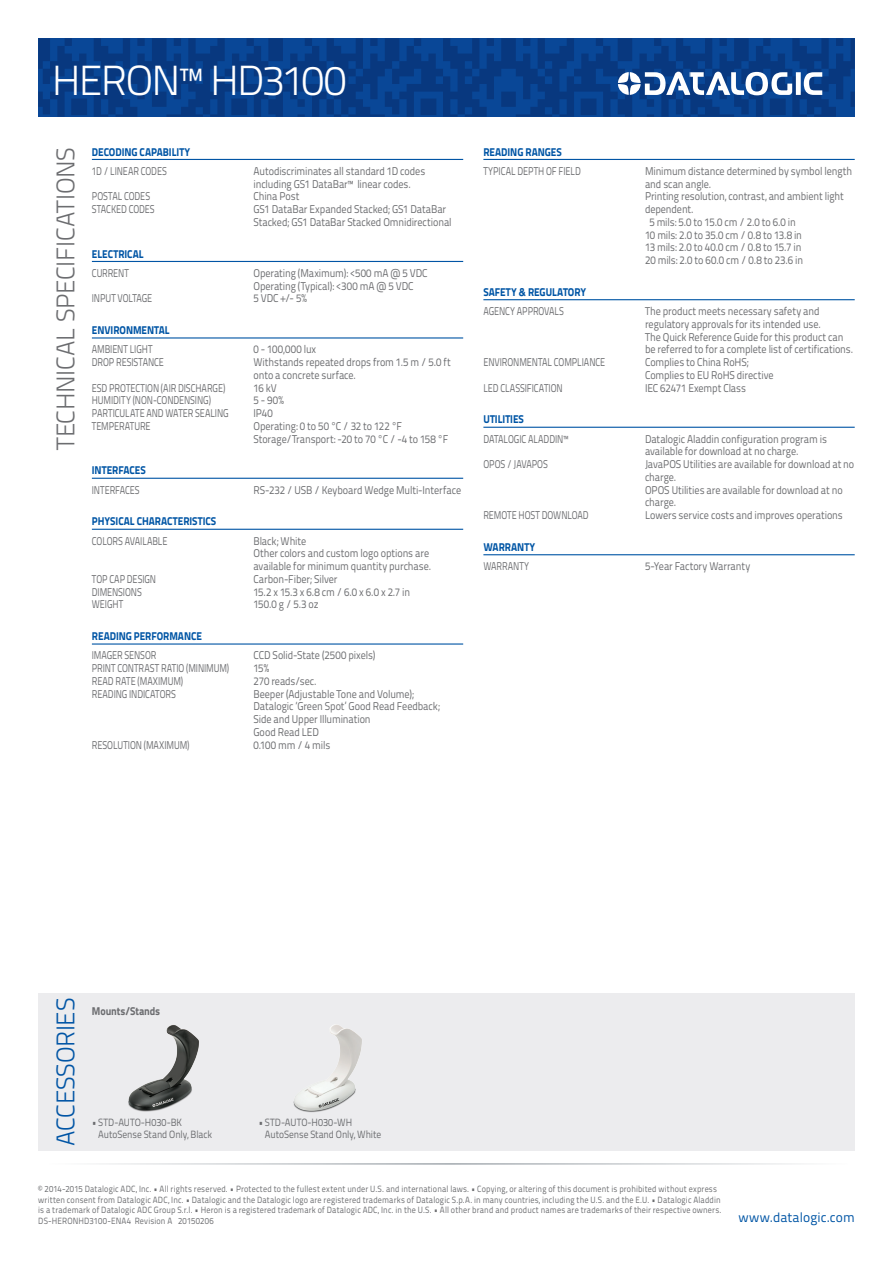
<style>
.page{position:relative;width:893px;height:1263px;background:#fff}
.page>*{position:absolute;margin:0;border:0;box-sizing:border-box;transform-origin:0 0}
.model{font:300 42px "Titillium Text 22 L";letter-spacing:-.045em;color:#fff}
.specificationstitle{font:300 25.5px "Titillium Text 22 L";letter-spacing:-.015em;color:#6c6d70}
.accessoriestitle{font:300 25.5px "Titillium Text 22 L";letter-spacing:-.015em;color:#0155a5}
.t1{font:13.5px "Titillium Text 22 L";letter-spacing:.005em;color:#0155a5}
.SpecLine{font:11.25px/12.8px "Titillium Text 22 L";letter-spacing:-.01em;color:#6c6d70;scale:.9 1}
.SpecLine-2{font:11.25px "Titillium Text 22 L";letter-spacing:-.01em;color:#6c6d70;scale:.8 1}
.speccategory{font:800 11.25px "Titillium Text 22 L";letter-spacing:-.005em;color:#0155a5;scale:.9 1}
.accessorycategory{font:800 11.25px "Titillium Text 22 L";letter-spacing:-.005em;color:#6c6d70;scale:.9 1}
.SpecLine-3{font:11.25px "Titillium Text 22 L";letter-spacing:.01em;color:#6c6d70;scale:.9 1}
.t2{font:10.5px/12px "Titillium Text 22 L";letter-spacing:-.005em;color:#6c6d70;scale:.9 1}
.legal{font:9px/10.5px "Titillium Text 22 L";letter-spacing:.02em;color:#6c6d70;scale:.9 1}
</style>
<div class="page">
<svg style="left:38px;top:38px;width:817px;height:79px;background:#083e8a"></svg>
<hr style="left:45px;top:1163px;width:803px;height:2px;background:#9ca3a9">
<svg style="left:618px;top:72px;width:204px;height:23px"></svg>
<hr style="left:92px;top:159px;width:371px;height:1px;background:#0155a5">
<hr style="left:92px;top:261px;width:371px;height:1px;background:#0155a5">
<hr style="left:92px;top:337px;width:371px;height:2px;background:#0155a5">
<hr style="left:92px;top:478px;width:371px;height:1px;background:#0155a5">
<hr style="left:92px;top:529px;width:371px;height:1px;background:#0155a5">
<hr style="left:92px;top:643px;width:371px;height:2px;background:#0155a5">
<hr style="left:483px;top:159px;width:372px;height:1px;background:#0155a5">
<hr style="left:483px;top:299px;width:372px;height:1px;background:#0155a5">
<hr style="left:483px;top:427px;width:372px;height:1px;background:#0155a5">
<hr style="left:483px;top:554px;width:372px;height:1px;background:#0155a5">
<div style="left:38px;top:993px;width:817px;height:157px;background:#ececee"></div>
<img style="left:293px;top:1025px;width:69px;height:88px">
<img style="left:128px;top:1025px;width:71px;height:87px">
<p class="model" style="left:52px;top:50px;width:296px">HERON™ HD3100</p>
<p class="specificationstitle" style="left:47px;top:450px;width:304px;rotate:-90deg">TECHNICAL SPECIFICATIONS</p>
<p class="speccategory" style="left:92px;top:143px;width:111px">DECODING CAPABILITY</p>
<p class="SpecLine-2" style="left:92px;top:162px;width:95px">1D / LINEAR CODES</p>
<p class="SpecLine" style="left:253px;top:164px;width:192px">Autodiscriminates all standard 1D codes including GS1 DataBar™ linear codes.</p>
<p class="SpecLine-2" style="left:92px;top:188px;width:74px">POSTAL CODES</p>
<p class="SpecLine" style="left:253px;top:189px;width:53px">China Post</p>
<p class="SpecLine-2" style="left:92px;top:201px;width:80px">STACKED CODES</p>
<p class="SpecLine" style="left:253px;top:202px;width:222px">GS1 DataBar Expanded Stacked; GS1 DataBar<br>Stacked; GS1 DataBar Stacked Omnidirectional</p>
<p class="speccategory" style="left:92px;top:245px;width:59px">ELECTRICAL</p>
<p class="SpecLine-2" style="left:92px;top:264px;width:48px">CURRENT</p>
<p class="SpecLine" style="left:253px;top:266px;width:195px">Operating (Maximum): &lt;500 mA @ 5 VDC<br>Operating (Typical): &lt;300 mA @ 5 VDC</p>
<p class="SpecLine-2" style="left:92px;top:290px;width:77px">INPUT VOLTAGE</p>
<p class="SpecLine" style="left:253px;top:291px;width:61px">5 VDC +/- 5%</p>
<p class="speccategory" style="left:92px;top:321px;width:88px">ENVIRONMENTAL</p>
<p class="SpecLine-2" style="left:92px;top:341px;width:77px">AMBIENT LIGHT</p>
<p class="SpecLine-3" style="left:253px;top:341px;width:71px">0 - 100,000 lux</p>
<p class="SpecLine-2" style="left:92px;top:354px;width:92px">DROP RESISTANCE</p>
<p class="SpecLine" style="left:253px;top:355px;width:221px">Withstands repeated drops from 1.5 m / 5.0 ft onto a concrete surface.</p>
<p class="SpecLine-2" style="left:92px;top:379px;width:168px">ESD PROTECTION (AIR DISCHARGE)</p>
<p class="SpecLine" style="left:253px;top:381px;width:27px">16 kV</p>
<p class="SpecLine-2" style="left:92px;top:392px;width:150px">HUMIDITY (NON-CONDENSING)</p>
<p class="SpecLine" style="left:253px;top:393px;width:35px">5 - 90%</p>
<p class="SpecLine-2" style="left:92px;top:405px;width:172px">PARTICULATE AND WATER SEALING</p>
<p class="SpecLine" style="left:253px;top:406px;width:23px">IP40</p>
<p class="SpecLine-2" style="left:92px;top:417px;width:75px">TEMPERATURE</p>
<p class="SpecLine" style="left:253px;top:419px;width:167px">Operating: 0 to 50 °C / 32 to 122 °F</p>
<p class="SpecLine" style="left:253px;top:432px;width:218px">Storage/Transport: -20 to 70 °C / -4 to 158 °F</p>
<p class="speccategory" style="left:92px;top:462px;width:61px">INTERFACES</p>
<p class="SpecLine-2" style="left:92px;top:481px;width:61px">INTERFACES</p>
<p class="SpecLine" style="left:253px;top:483px;width:232px">RS-232 / USB / Keyboard Wedge Multi-Interface</p>
<p class="speccategory" style="left:92px;top:513px;width:140px">PHYSICAL CHARACTERISTICS</p>
<p class="SpecLine-2" style="left:92px;top:532px;width:96px">COLORS AVAILABLE</p>
<p class="SpecLine" style="left:253px;top:534px;width:199px">Black; White<br>Other colors and custom logo options are available for minimum quantity purchase.</p>
<p class="SpecLine-2" style="left:92px;top:571px;width:82px">TOP CAP DESIGN</p>
<p class="SpecLine" style="left:253px;top:572px;width:95px">Carbon-Fiber; Silver</p>
<p class="SpecLine-2" style="left:92px;top:583px;width:64px">DIMENSIONS</p>
<p class="SpecLine" style="left:253px;top:585px;width:176px">15.2 x 15.3 x 6.8 cm / 6.0 x 6.0 x 2.7 in</p>
<p class="SpecLine-2" style="left:92px;top:596px;width:40px">WEIGHT</p>
<p class="SpecLine" style="left:253px;top:597px;width:74px">150.0 g / 5.3 oz</p>
<p class="speccategory" style="left:92px;top:627px;width:124px">READING PERFORMANCE</p>
<p class="SpecLine-2" style="left:92px;top:647px;width:82px">IMAGER SENSOR</p>
<p class="SpecLine" style="left:253px;top:648px;width:137px">CCD Solid-State (2500 pixels)</p>
<p class="SpecLine-2" style="left:92px;top:660px;width:173px">PRINT CONTRAST RATIO (MINIMUM)</p>
<p class="SpecLine" style="left:253px;top:661px;width:19px">15%</p>
<p class="SpecLine-2" style="left:92px;top:673px;width:116px">READ RATE (MAXIMUM)</p>
<p class="SpecLine" style="left:253px;top:674px;width:72px">270 reads/sec.</p>
<p class="SpecLine-2" style="left:92px;top:685px;width:107px">READING INDICATORS</p>
<p class="SpecLine" style="left:253px;top:687px;width:209px">Beeper (Adjustable Tone and Volume);<br>Datalogic ‘Green Spot’ Good Read Feedback;<br>Side and Upper Illumination<br>Good Read LED</p>
<p class="SpecLine-2" style="left:92px;top:736px;width:124px">RESOLUTION (MAXIMUM)</p>
<p class="SpecLine" style="left:253px;top:738px;width:87px">0.100 mm / 4 mils</p>
<p class="speccategory" style="left:483px;top:143px;width:89px">READING RANGES</p>
<p class="SpecLine-2" style="left:483px;top:162px;width:123px">TYPICAL DEPTH OF FIELD</p>
<p class="SpecLine" style="left:645px;top:164px;width:232px">Minimum distance determined by symbol length</p>
<p class="SpecLine" style="left:645px;top:177px;width:75px">and scan angle.</p>
<p class="SpecLine" style="left:645px;top:189px;width:222px">Printing resolution, contrast, and ambient light</p>
<p class="SpecLine" style="left:645px;top:202px;width:56px">dependent.</p>
<p class="SpecLine" style="left:649px;top:215px;width:164px">5 mils: 5.0 to 15.0 cm / 2.0 to 6.0 in</p>
<p class="SpecLine" style="left:645px;top:228px;width:176px">10 mils: 2.0 to 35.0 cm / 0.8 to 13.8 in</p>
<p class="SpecLine" style="left:645px;top:240px;width:175px">13 mils: 2.0 to 40.0 cm / 0.8 to 15.7 in</p>
<p class="SpecLine" style="left:645px;top:253px;width:177px">20 mils: 2.0 to 60.0 cm / 0.8 to 23.6 in</p>
<p class="speccategory" style="left:483px;top:283px;width:116px">SAFETY &amp; REGULATORY</p>
<p class="SpecLine-2" style="left:483px;top:303px;width:102px">AGENCY APPROVALS</p>
<p class="SpecLine" style="left:645px;top:304px;width:197px">The product meets necessary safety and regulatory approvals for its intended use.</p>
<p class="SpecLine" style="left:645px;top:330px;width:233px">The Quick Reference Guide for this product can be referred to for a complete list of certifications.</p>
<p class="SpecLine-2" style="left:483px;top:354px;width:154px">ENVIRONMENTAL COMPLIANCE</p>
<p class="SpecLine" style="left:645px;top:355px;width:144px">Complies to China RoHS;<br>Complies to EU RoHS directive</p>
<p class="SpecLine-2" style="left:483px;top:379px;width:101px">LED CLASSIFICATION</p>
<p class="SpecLine" style="left:645px;top:381px;width:114px">IEC 62471 Exempt Class</p>
<p class="speccategory" style="left:483px;top:411px;width:47px">UTILITIES</p>
<p class="SpecLine-2" style="left:483px;top:430px;width:107px">DATALOGIC ALADDIN™</p>
<p class="SpecLine" style="left:645px;top:432px;width:204px">Datalogic Aladdin configuration program is available for download at no charge.</p>
<p class="SpecLine-2" style="left:483px;top:456px;width:82px">OPOS / JAVAPOS</p>
<p class="SpecLine" style="left:645px;top:457px;width:234px">JavaPOS Utilities are available for download at no charge.</p>
<p class="SpecLine" style="left:645px;top:483px;width:221px">OPOS Utilities are available for download at no charge.</p>
<p class="SpecLine-2" style="left:483px;top:507px;width:133px">REMOTE HOST DOWNLOAD</p>
<p class="SpecLine" style="left:645px;top:508px;width:221px">Lowers service costs and improves operations</p>
<p class="speccategory" style="left:483px;top:538px;width:59px">WARRANTY</p>
<p class="SpecLine-2" style="left:483px;top:558px;width:59px">WARRANTY</p>
<p class="SpecLine" style="left:645px;top:559px;width:118px">5-Year Factory Warranty</p>
<p class="accessoriestitle" style="left:47px;top:1146px;width:150px;rotate:-90deg">ACCESSORIES</p>
<p class="accessorycategory" style="left:92px;top:1003px;width:78px">Mounts/Stands</p>
<p class="t2" style="left:98px;top:1116px;width:128px;text-indent:-6px">• STD-AUTO-H030-BK<br>AutoSense Stand Only, Black</p>
<p class="t2" style="left:265px;top:1116px;width:131px;text-indent:-6px">• STD-AUTO-H030-WH<br>AutoSense Stand Only, White</p>
<p class="legal" style="left:38px;top:1183px;width:761px">© 2014-2015 Datalogic ADC, Inc. • All rights reserved. • Protected to the fullest extent under U.S. and international laws. • Copying, or altering of this document is prohibited without express written consent from Datalogic ADC, Inc. • Datalogic and the Datalogic logo are registered trademarks of Datalogic S.p.A. in many countries, including the U.S. and the E.U. • Datalogic Aladdin is a trademark of Datalogic ADC Group S.r.l. • Heron is a registered trademark of Datalogic ADC, Inc. in the U.S. • All other brand and product names are trademarks of their respective owners.<br>DS-HERONHD3100-ENA4 Revision A 20150206</p>
<p class="t1" style="left:738px;top:1207px;width:118px">www.datalogic.com</p>
</div>
